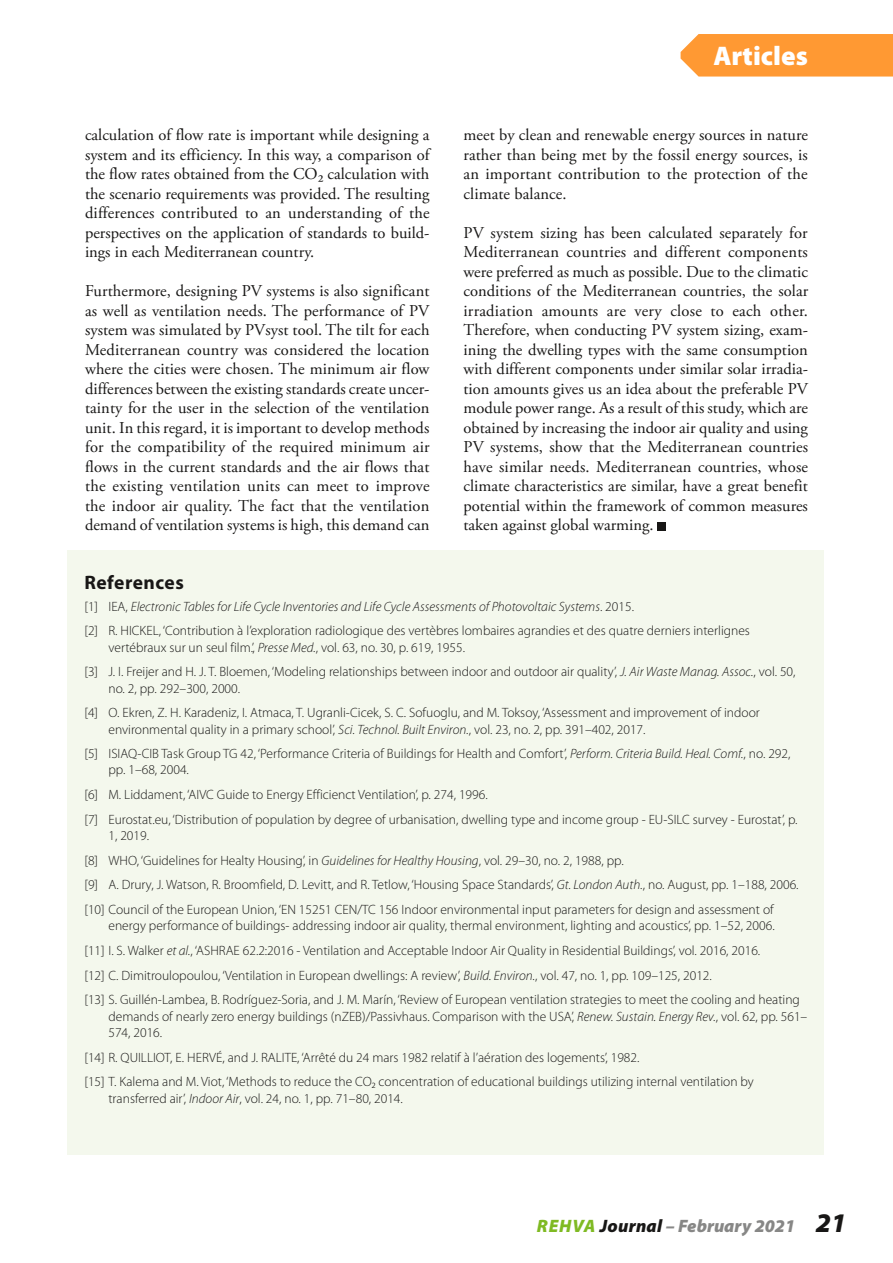
<style>
.page{position:relative;width:893px;height:1263px;background:#fff}
.page>*{position:absolute;margin:0;border:0;box-sizing:border-box;transform-origin:0 0}
.t1{font:900 27px "Myriad Pro";color:#fff}
.Heading_2{font:700 19.5px "Myriad Pro";letter-spacing:.025em;color:#181716}
.t2{font:italic 900 18px "Myriad Pro";letter-spacing:.01em;color:#878786}
.t3{font:16.5px/19.5px "Adobe Garamond Pro";color:#181716;text-align:justify}
.List_2{font:300 13.5px/16.2px "Myriad Pro";color:#181716}
.List_2-2{font:italic 300 13.5px "Myriad Pro";color:#181716}
.s1{font-style:normal}
.s2{font-style:italic}
.s3{color:#7fba23}
.s4{color:#181716}
.s5{font-size:27px;color:#181716}
</style>
<div class="page">
<div style="left:658px;top:522px;width:8px;height:8px;background:#181716"></div>
<div style="left:67px;top:550px;width:757px;height:604px;background:#f4f8ed"></div>
<div style="left:681px;top:34px;width:212px;height:43px;background:#f93"></div>
<p class="t3" style="left:85px;top:126px;width:346px">calculation of flow rate is important while designing a system and its efficiency. In this way, a comparison of the flow rates obtained from the CO₂ calculation with the scenario requirements was provided. The resulting differences contributed to an understanding of the perspectives on the application of standards to build&shy;ings in each Mediterranean country.</p>
<p class="t3" style="left:85px;top:282px;width:346px">Furthermore, designing PV systems is also significant as well as ventilation needs. The performance of PV system was simulated by PVsyst tool. The tilt for each Mediterranean country was considered the location where the cities were chosen. The minimum air flow differences between the existing standards create uncer&shy;tainty for the user in the selection of the ventilation unit. In this regard, it is important to develop methods for the compatibility of the required minimum air flows in the current standards and the air flows that the existing ventilation units can meet to improve the indoor air quality. The fact that the ventilation demand of ventilation systems is high, this demand can</p>
<h1 class="t1" style="left:713px;top:37px;width:96px">Articles</h1>
<p class="t3" style="left:463px;top:126px;width:346px">meet by clean and renewable energy sources in nature rather than being met by the fossil energy sources, is an important contribution to the protection of the climate balance.</p>
<p class="t3" style="left:463px;top:223px;width:346px">PV system sizing has been calculated separately for Mediterranean countries and different components were preferred as much as possible. Due to the climatic conditions of the Mediterranean countries, the solar irradiation amounts are very close to each other.<br>Therefore, when conducting PV system sizing, exam&shy;ining the dwelling types with the same consumption with different components under similar solar irradia&shy;tion amounts gives us an idea about the preferable PV module power range. As a result of this study, which are obtained by increasing the indoor air quality and using PV systems, show that the Mediterranean countries have similar needs. Mediterranean countries, whose climate characteristics are similar, have a great benefit potential within the framework of common measures taken against global warming.</p>
<p class="Heading_2" style="left:84px;top:569px;width:101px">References</p>
<p class="List_2-2" style="left:84px;top:598px;width:551px"><span class="s1">[1] IEA,</span> Electronic Tables for Life Cycle Inventories and Life Cycle Assessments of Photovoltaic Systems<span class="s1">. 2015.</span></p>
<p class="List_2" style="left:108px;top:623px;width:643px;text-indent:-24px">[2] R. HICKEL, ‘Contribution à l’exploration radiologique des vertèbres lombaires agrandies et des quatre derniers interlignes vertébraux sur un seul film.’, <span class="s2">Presse Med.</span>, vol. 63, no. 30, p. 619, 1955.</p>
<p class="List_2" style="left:108px;top:664px;width:689px;text-indent:-24px">[3] J. I. Freijer and H. J. T. Bloemen, ‘Modeling relationships between indoor and outdoor air quality’, <span class="s2">J. Air Waste Manag. Assoc.</span>, vol. 50, no. 2, pp. 292–300, 2000.</p>
<p class="List_2" style="left:108px;top:704px;width:653px;text-indent:-24px">[4] O. Ekren, Z. H. Karadeniz, I. Atmaca, T. Ugranli-Cicek, S. C. Sofuoglu, and M. Toksoy, ‘Assessment and improvement of indoor environmental quality in a primary school’, <span class="s2">Sci. Technol. Built Environ.</span>, vol. 23, no. 2, pp. 391–402, 2017.</p>
<p class="List_2" style="left:108px;top:745px;width:683px;text-indent:-24px">[5] ISIAQ-CIB Task Group TG 42, ‘Performance Criteria of Buildings for Health and Comfort’, <span class="s2">Perform. Criteria Build. Heal. Comf.</span>, no. 292, pp. 1–68, 2004.</p>
<p class="List_2" style="left:84px;top:786px;width:405px">[6] M. Liddament, ‘AIVC Guide to Energy Efficienct Ventilation’, p. 274, 1996.</p>
<p class="List_2" style="left:108px;top:811px;width:691px;text-indent:-24px">[7] Eurostat.eu, ‘Distribution of population by degree of urbanisation, dwelling type and income group - EU-SILC survey - Eurostat’, p.<br>1, 2019.</p>
<p class="List_2" style="left:84px;top:852px;width:541px">[8] WHO, ‘Guidelines for Healty Housing’, in <span class="s2">Guidelines for Healthy Housing</span>, vol. 29–30, no. 2, 1988, pp.</p>
<p class="List_2" style="left:84px;top:877px;width:716px">[9] A. Drury, J. Watson, R. Broomfield, D. Levitt, and R. Tetlow, ‘Housing Space Standards’, <span class="s2">Gt. London Auth.</span>, no. August, pp. 1–188, 2006.</p>
<p class="List_2" style="left:84px;top:901px;width:692px;text-align:right">[10] Council of the European Union, ‘EN 15251 CEN/TC 156 Indoor environmental input parameters for design and assessment of energy performance of buildings- addressing indoor air quality, thermal environment, lighting and acoustics’, pp. 1–52, 2006.</p>
<p class="List_2" style="left:84px;top:942px;width:677px">[11] I. S. Walker <span class="s2">et al.</span>, ‘ASHRAE 62.2:2016 - Ventilation and Acceptable Indoor Air Quality in Residential Buildings’, vol. 2016, 2016.</p>
<p class="List_2" style="left:84px;top:967px;width:629px">[12] C. Dimitroulopoulou, ‘Ventilation in European dwellings: A review’, <span class="s2">Build. Environ.</span>, vol. 47, no. 1, pp. 109–125, 2012.</p>
<p class="List_2" style="left:108px;top:992px;width:700px;text-indent:-24px">[13] S. Guillén-Lambea, B. Rodríguez-Soria, and J. M. Marín, ‘Review of European ventilation strategies to meet the cooling and heating demands of nearly zero energy buildings (nZEB)/Passivhaus. Comparison with the USA’, <span class="s2">Renew. Sustain. Energy Rev.</span>, vol. 62, pp. 561–<br>574, 2016.</p>
<p class="List_2" style="left:84px;top:1049px;width:556px">[14] R. QUILLIOT, E. HERVÉ, and J. RALITE, ‘Arrêté du 24 mars 1982 relatif à l’aération des logements’, 1982.</p>
<p class="List_2" style="left:108px;top:1073px;width:647px;text-indent:-24px">[15] T. Kalema and M. Viot, ‘Methods to reduce the CO₂ concentration of educational buildings utilizing internal ventilation by transferred air’, <span class="s2">Indoor Air</span>, vol. 24, no. 1, pp. 71–80, 2014.</p>
<h3 class="t2" style="left:537px;top:1214px;width:311px"><span class="s3">REHVA</span> <span class="s4">Journal</span> – February 2021 <span class="s5">21</span></h3>
</div>
